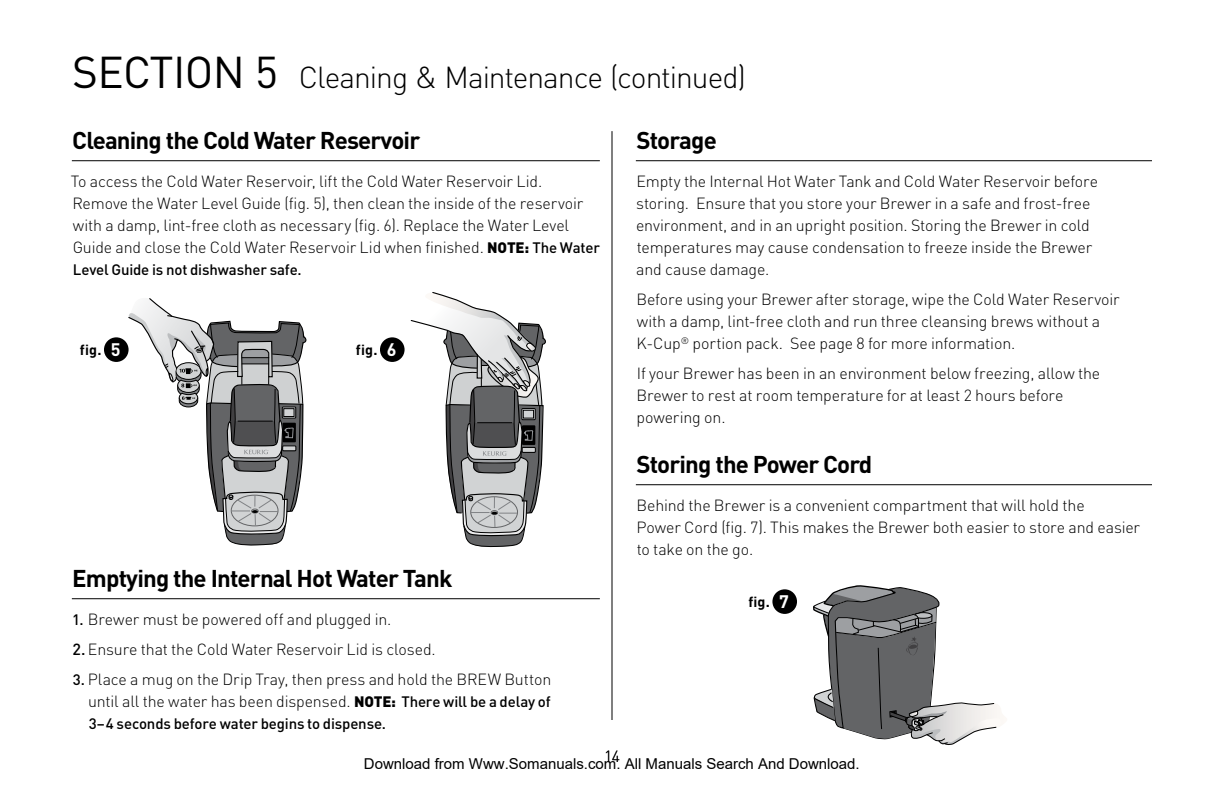
<style>
.page{position:relative;width:1224px;height:792px;background:#fff}
.page>*{position:absolute;margin:0;border:0;box-sizing:border-box;transform-origin:0 0}
.t1{font:300 30px "DIN Pro";letter-spacing:-.035em;color:#000}
.t2{font:700 24px "DIN Pro";letter-spacing:-.035em;color:#000}
.t3{font:300 16px/22px "DIN Pro";letter-spacing:-.01em;color:#000}
.t4{font:500 15px "DIN Pro";letter-spacing:-.01em;color:#000}
.t5{font:15px "Arial";color:#000}
.t6{font:700 14.4px "DIN Pro";letter-spacing:.015em;color:#000}
.s1{font-weight:400;font-size:44px}
.s2{font-weight:900;font-size:15px}
.s3{font-weight:500;font-size:15px}
.s4{font-size:18px;color:#fff}
.s5{font-weight:500}
</style>
<div class="page">
<hr style="left:612px;top:131px;width:1px;height:589px;background:#000">
<hr style="left:72px;top:160px;width:528px;height:1px;background:#000">
<hr style="left:72px;top:598px;width:528px;height:1px;background:#000">
<hr style="left:636px;top:160px;width:516px;height:1px;background:#000">
<hr style="left:636px;top:484px;width:516px;height:1px;background:#000">
<svg style="left:128px;top:298px;width:179px;height:248px"></svg>
<svg style="left:396px;top:292px;width:150px;height:256px"></svg>
<svg style="left:813px;top:585px;width:187px;height:160px"></svg>
<div style="left:104px;top:337px;width:25px;height:25px;background:#000;border-radius:50%"></div>
<div style="left:772px;top:589px;width:25px;height:25px;background:#000;border-radius:50%"></div>
<div style="left:380px;top:337px;width:25px;height:25px;background:#000;border-radius:50%"></div>
<h1 class="t1" style="left:72px;top:57px;width:675px"><span class="s1">SECTI ON 5</span> Cleaning &amp; Maintenance (continued)</h1>
<h2 class="t2" style="left:72px;top:124px;width:349px">Cleaning the Cold Water Reservoir</h2>
<p class="t3" style="left:71px;top:170px;width:531px">To access the Cold Water Reservoir, lift the Cold Water Reservoir Lid.<br>Remove the Water Level Guide (fig. 5), then clean the inside of the reservoir with a damp, lint-free cloth as necessary (fig. 6). Replace the Water Level Guide and close the Cold Water Reservoir Lid when finished. <span class="s2">NOTE:</span> <span class="s3">The Water</span></p>
<p class="t4" style="left:73px;top:260px;width:230px">Level Guide is not dishwasher safe.</p>
<p class="t6" style="left:80px;top:340px;width:42px">fig. <span class="s4">5</span></p>
<p class="t6" style="left:356px;top:340px;width:42px">fig. <span class="s4">6</span></p>
<h2 class="t2" style="left:72px;top:562px;width:382px">Emptying the Internal Hot Water Tank</h2>
<p class="t3" style="left:72px;top:608px;width:321px"><span class="s3">1.</span> Brewer must be powered off and plugged in.</p>
<p class="t3" style="left:72px;top:638px;width:365px"><span class="s5">2.</span> Ensure that the Cold Water Reservoir Lid is closed.</p>
<p class="t3" style="left:73px;top:668px;width:480px;text-align:right"><span class="s3">3.</span> Place a mug on the Drip Tray, then press and hold the BREW Button until all the water has been dispensed. <span class="s2">NOTE:</span> <span class="s3">There will be a delay of</span></p>
<p class="t4" style="left:89px;top:714px;width:299px">3–4 seconds before water begins to dispense.</p>
<h2 class="t2" style="left:636px;top:124px;width:82px">Storage</h2>
<p class="t3" style="left:636px;top:170px;width:464px">Empty the Internal Hot Water Tank and Cold Water Reservoir before storing. Ensure that you store your Brewer in a safe and frost-free environment, and in an upright position. Storing the Brewer in cold temperatures may cause condensation to freeze inside the Brewer and cause damage.</p>
<p class="t3" style="left:636px;top:288px;width:485px">Before using your Brewer after storage, wipe the Cold Water Reservoir with a damp, lint-free cloth and run three cleansing brews without a<br>K-Cup<sup>®</sup> portion pack. See page 8 for more information.</p>
<p class="t3" style="left:636px;top:362px;width:465px">If your Brewer has been in an environment below freezing, allow the<br>Brewer to rest at room temperature for at least 2 hours before powering on.</p>
<h2 class="t2" style="left:636px;top:448px;width:237px">Storing the Power Cord</h2>
<p class="t3" style="left:636px;top:494px;width:505px">Behind the Brewer is a convenient compartment that will hold the<br>Power Cord (fig. 7). This makes the Brewer both easier to store and easier to take on the go.</p>
<p class="t6" style="left:748px;top:592px;width:42px">fig. <span class="s4">7</span></p>
<p class="t3" style="left:604px;top:745px;width:17px">14</p>
<p class="t5" style="left:364px;top:755px;width:497px">Download from Www.Somanuals.com. All Manuals Search And Download.</p>
</div>
